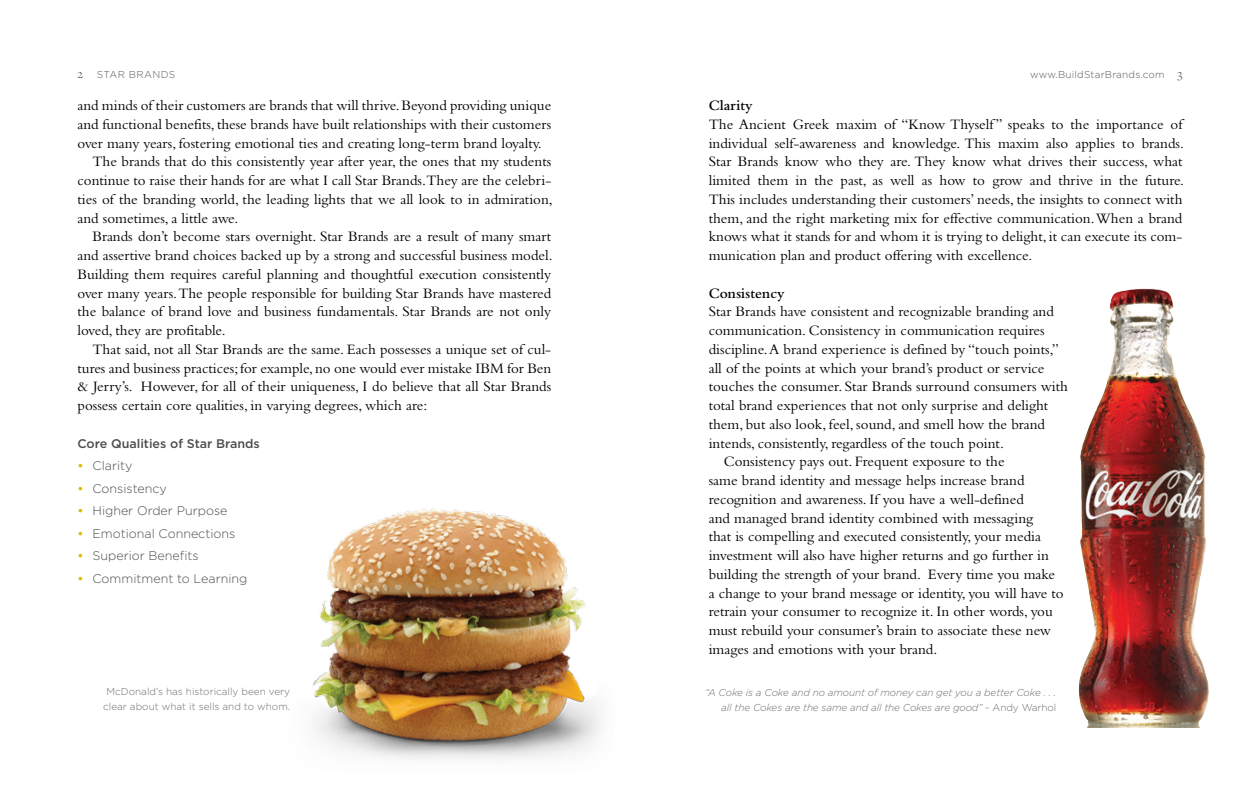
<style>
.page{position:relative;width:1260px;height:810px;background:#fff}
.page>*{position:absolute;margin:0;border:0;box-sizing:border-box;transform-origin:0 0}
.t1{font:15px/18.8px "Bembo Std";color:#000;text-align:justify}
.t2{font:600 15px "Bembo Std";color:#000}
.t3{font:300 12.5px "Gotham HTF";color:#4d4d4f}
.t4{font:500 12.5px "Gotham HTF";color:#4d4d4f}
.t5{font:italic 300 10px/15px "Gotham HTF";letter-spacing:-.01em;color:#6d6e71;text-align:right}
.t6{font:300 10px/15px "Gotham HTF";color:#6d6e71;text-align:center}
.t7{font:300 10px "Gotham HTF";letter-spacing:.02em;color:#58595b}
.t8{font:300 10px "Gotham HTF";letter-spacing:.04em;color:#58595b}
.s1{font-family:"Freight Disp";font-weight:400;font-size:12.5px}
.s2{font-weight:500;color:#dfb804}
.s3{font-style:normal}
</style>
<div class="page">
<img style="left:312px;top:508px;width:288px;height:251px">
<img style="left:1079px;top:288px;width:130px;height:440px">
<p class="t8" style="left:78px;top:69px;width:98px"><span class="s1">2</span> Star Brands</p>
<p class="t7" style="left:1030px;top:69px;width:154px">www.BuildStarBrands.com <span class="s1">3</span></p>
<p class="t1" style="left:78px;top:96px;width:475px">and minds of their customers are brands that will thrive. Beyond providing unique</p>
<p class="t1" style="left:78px;top:114px;width:475px">and functional benefits, these brands have built relationships with their customers</p>
<p class="t1" style="left:78px;top:133px;width:466px">over many years, fostering emotional ties and creating long-term brand loyalty.</p>
<p class="t1" style="left:92px;top:152px;width:460px">The brands that do this consistently year after year, the ones that my students</p>
<p class="t1" style="left:78px;top:171px;width:475px">continue to raise their hands for are what I call Star Brands.They are the celebri-</p>
<p class="t1" style="left:78px;top:189px;width:477px">ties of the branding world, the leading lights that we all look to in admiration,</p>
<p class="t1" style="left:78px;top:208px;width:162px">and sometimes, a little awe.</p>
<p class="t1" style="left:92px;top:227px;width:460px">Brands don’t become stars overnight. Star Brands are a result of many smart</p>
<p class="t1" style="left:78px;top:246px;width:477px">and assertive brand choices backed up by a strong and successful business model.</p>
<p class="t1" style="left:78px;top:264px;width:475px">Building them requires careful planning and thoughtful execution consistently</p>
<p class="t1" style="left:78px;top:283px;width:475px">over many years. The people responsible for building Star Brands have mastered</p>
<p class="t1" style="left:78px;top:302px;width:475px">the balance of brand love and business fundamentals. Star Brands are not only</p>
<p class="t1" style="left:78px;top:321px;width:150px">loved, they are profitable.</p>
<p class="t1" style="left:92px;top:339px;width:460px">That said, not all Star Brands are the same. Each possesses a unique set of cul-</p>
<p class="t1" style="left:78px;top:358px;width:475px">tures and business practices; for example, no one would ever mistake IBM for Ben</p>
<p class="t1" style="left:78px;top:377px;width:475px">&amp; Jerry’s. However, for all of their uniqueness, I do believe that all Star Brands</p>
<p class="t1" style="left:78px;top:396px;width:351px">possess certain core qualities, in varying degrees, which are:</p>
<p class="t4" style="left:78px;top:436px;width:184px">Core Qualities of Star Brands</p>
<p class="t3" style="left:78px;top:459px;width:56px"><span class="s2">•</span> Clarity</p>
<p class="t3" style="left:78px;top:481px;width:91px"><span class="s2">•</span> Consistency</p>
<p class="t3" style="left:78px;top:504px;width:152px"><span class="s2">•</span> Higher Order Purpose</p>
<p class="t3" style="left:78px;top:526px;width:159px"><span class="s2">•</span> Emotional Connections</p>
<p class="t3" style="left:78px;top:549px;width:123px"><span class="s2">•</span> Superior Benefits</p>
<p class="t3" style="left:78px;top:571px;width:171px"><span class="s2">•</span> Commitment to Learning</p>
<p class="t2" style="left:709px;top:97px;width:45px">Clarity</p>
<p class="t1" style="left:709px;top:114px;width:477px">The Ancient Greek maxim of “Know Thyself” speaks to the importance of individual self-awareness and knowledge. This maxim also applies to brands.<br>Star Brands know who they are. They know what drives their success, what limited them in the past, as well as how to grow and thrive in the future.<br>This includes understanding their customers’ needs, the insights to connect with them, and the right marketing mix for effective communication. When a brand knows what it stands for and whom it is trying to delight, it can execute its com&shy;munication plan and product offering with excellence.</p>
<p class="t2" style="left:709px;top:285px;width:77px">Consistency</p>
<p class="t1" style="left:709px;top:302px;width:347px">Star Brands have consistent and recognizable branding and</p>
<p class="t1" style="left:709px;top:321px;width:337px">communication. Consistency in communication requires</p>
<p class="t1" style="left:709px;top:339px;width:352px">discipline. A brand experience is defined by “touch points,”</p>
<p class="t1" style="left:709px;top:358px;width:337px">all of the points at which your brand’s product or service</p>
<p class="t1" style="left:709px;top:377px;width:361px">touches the consumer. Star Brands surround consumers with</p>
<p class="t1" style="left:709px;top:396px;width:341px">total brand experiences that not only surprise and delight</p>
<p class="t1" style="left:709px;top:414px;width:338px">them, but also look, feel, sound, and smell how the brand</p>
<p class="t1" style="left:709px;top:433px;width:297px">intends, consistently, regardless of the touch point.</p>
<p class="t1" style="left:724px;top:452px;width:282px">Consistency pays out. Frequent exposure to the</p>
<p class="t1" style="left:709px;top:471px;width:317px">same brand identity and message helps increase brand</p>
<p class="t1" style="left:709px;top:489px;width:317px">recognition and awareness. If you have a well-defined</p>
<p class="t1" style="left:709px;top:508px;width:326px">and managed brand identity combined with messaging</p>
<p class="t1" style="left:709px;top:527px;width:334px">that is compelling and executed consistently, your media</p>
<p class="t1" style="left:709px;top:546px;width:342px">investment will also have higher returns and go further in</p>
<p class="t1" style="left:709px;top:564px;width:348px">building the strength of your brand. Every time you make</p>
<p class="t1" style="left:709px;top:583px;width:356px">a change to your brand message or identity, you will have to</p>
<p class="t1" style="left:709px;top:602px;width:346px">retrain your consumer to recognize it. In other words, you</p>
<p class="t1" style="left:709px;top:621px;width:344px">must rebuild your consumer’s brain to associate these new</p>
<p class="t1" style="left:709px;top:639px;width:230px">images and emotions with your brand.</p>
<p class="t6" style="left:103px;top:684px;width:188px">McDonald’s has historically been very clear about what it sells and to whom.</p>
<p class="t5" style="left:705px;top:685px;width:353px">“A Coke is a Coke and no amount of money can get you a better Coke . . . all the Cokes are the same and all the Cokes are good” <span class="s3">~ Andy Warhol</span></p>
</div>
